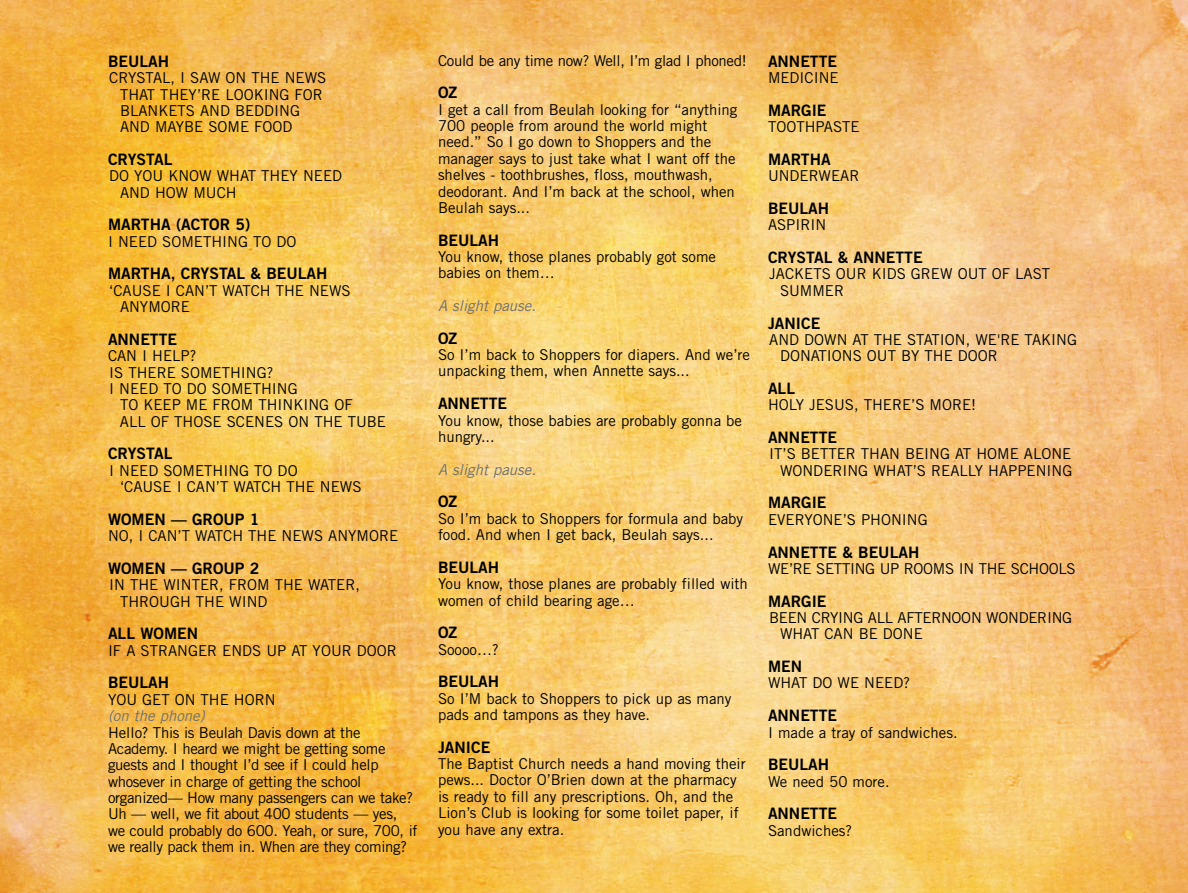
<style>
.page{position:relative;width:1188px;height:893px;background:#fff}
.page>*{position:absolute;margin:0;border:0;box-sizing:border-box;transform-origin:0 0}
.t1{font:15.75px "Trade Gothic Bold Two";color:#000}
.t2{font:15px/16.4px "Trade Gothic";color:#000}
.t3{font:15px/16.4px "Trade Gothic";letter-spacing:-.02em;color:#000}
.t4{font:italic 15px "Trade Gothic";color:#6d6e71}
</style>
<div class="page">
<img style="left:0;top:0;width:1188px;height:893px">
<p class="t1" style="left:108px;top:51px;width:63px">BEULAH</p>
<p class="t2" style="left:120px;top:69px;width:208px;text-indent:-11px">CRYSTAL, I SAW ON THE NEWS<br>THAT THEY’RE LOOKING FOR<br>BLANKETS AND BEDDING<br>AND MAYBE SOME FOOD</p>
<p class="t1" style="left:108px;top:149px;width:66px">CRYSTAL</p>
<p class="t2" style="left:120px;top:168px;width:224px;text-indent:-11px">DO YOU KNOW WHAT THEY NEED<br>AND HOW MUCH</p>
<p class="t1" style="left:108px;top:215px;width:144px">MARTHA (ACTOR 5)</p>
<p class="t2" style="left:108px;top:233px;width:190px">I NEED SOMETHING TO DO</p>
<p class="t1" style="left:108px;top:264px;width:221px">MARTHA, CRYSTAL &amp; BEULAH</p>
<p class="t2" style="left:120px;top:282px;width:232px;text-indent:-11px">‘CAUSE I CAN’T WATCH THE NEWS<br>ANYMORE</p>
<p class="t1" style="left:108px;top:329px;width:71px">ANNETTE</p>
<p class="t2" style="left:108px;top:347px;width:90px">CAN I HELP?</p>
<p class="t2" style="left:109px;top:364px;width:166px">IS THERE SOMETHING?</p>
<p class="t2" style="left:109px;top:380px;width:190px">I NEED TO DO SOMETHING</p>
<p class="t2" style="left:120px;top:396px;width:234px">TO KEEP ME FROM THINKING OF</p>
<p class="t2" style="left:120px;top:413px;width:268px">ALL OF THOSE SCENES ON THE TUBE</p>
<p class="t1" style="left:108px;top:444px;width:66px">CRYSTAL</p>
<p class="t2" style="left:120px;top:462px;width:243px;text-indent:-11px">I NEED SOMETHING TO DO<br>‘CAUSE I CAN’T WATCH THE NEWS</p>
<p class="t1" style="left:108px;top:509px;width:153px">WOMEN — GROUP 1</p>
<p class="t2" style="left:108px;top:527px;width:292px">NO, I CAN’T WATCH THE NEWS ANYMORE</p>
<p class="t1" style="left:108px;top:558px;width:153px">WOMEN — GROUP 2</p>
<p class="t2" style="left:120px;top:576px;width:241px;text-indent:-11px">IN THE WINTER, FROM THE WATER,<br>THROUGH THE WIND</p>
<p class="t1" style="left:108px;top:624px;width:92px">ALL WOMEN</p>
<p class="t2" style="left:108px;top:642px;width:290px">IF A STRANGER ENDS UP AT YOUR DOOR</p>
<p class="t1" style="left:108px;top:673px;width:63px">BEULAH</p>
<p class="t2" style="left:108px;top:691px;width:169px">YOU GET ON THE HORN</p>
<p class="t4" style="left:108px;top:706px;width:98px">(on the phone)</p>
<p class="t3" style="left:108px;top:723px;width:311px">Hello? This is Beulah Davis down at the Academy. I heard we might be getting some guests and I thought I’d see if I could help whosever in charge of getting the school organized— How many passengers can we take?<br>Uh — well, we fit about 400 students — yes, we could probably do 600. Yeah, or sure, 700, if we really pack them in. When are they coming?</p>
<p class="t3" style="left:438px;top:52px;width:310px">Could be any time now? Well, I’m glad I phoned!</p>
<p class="t1" style="left:438px;top:83px;width:21px">OZ</p>
<p class="t2" style="left:438px;top:101px;width:301px">I get a call from Beulah looking for “anything 700 people from around the world might need. ” So I go down to Shoppers and the manager says to just take what I want off the shelves - toothbrushes, floss, mouthwash, deodorant. And I’m back at the school, when Beulah says...</p>
<p class="t1" style="left:438px;top:230px;width:63px">BEULAH</p>
<p class="t2" style="left:438px;top:248px;width:280px">You know, those planes probably got some babies on them…</p>
<p class="t4" style="left:438px;top:296px;width:99px">A slight pause.</p>
<p class="t1" style="left:438px;top:328px;width:21px">OZ</p>
<p class="t2" style="left:438px;top:346px;width:314px">So I’m back to Shoppers for diapers. And we’re unpacking them, when Annette says...</p>
<p class="t1" style="left:438px;top:394px;width:71px">ANNETTE</p>
<p class="t2" style="left:438px;top:412px;width:306px">You know, those babies are probably gonna be hungry...</p>
<p class="t4" style="left:438px;top:460px;width:99px">A slight pause.</p>
<p class="t1" style="left:438px;top:492px;width:21px">OZ</p>
<p class="t2" style="left:438px;top:510px;width:307px">So I’m back to Shoppers for formula and baby food. And when I get back, Beulah says...</p>
<p class="t1" style="left:438px;top:557px;width:63px">BEULAH</p>
<p class="t2" style="left:438px;top:575px;width:311px">You know, those planes are probably filled with women of child bearing age…</p>
<p class="t1" style="left:438px;top:623px;width:21px">OZ</p>
<p class="t2" style="left:438px;top:641px;width:62px">Soooo…?</p>
<p class="t1" style="left:438px;top:672px;width:63px">BEULAH</p>
<p class="t2" style="left:438px;top:690px;width:295px">So I’M back to Shoppers to pick up as many pads and tampons as they have.</p>
<p class="t1" style="left:438px;top:737px;width:54px">JANICE</p>
<p class="t2" style="left:438px;top:755px;width:309px">The Baptist Church needs a hand moving their pews... Doctor O’Brien down at the pharmacy is ready to fill any prescriptions. Oh, and the Lion’s Club is looking for some toilet paper, if you have any extra.</p>
<p class="t1" style="left:768px;top:51px;width:71px">ANNETTE</p>
<p class="t2" style="left:768px;top:69px;width:72px">MEDICINE</p>
<p class="t1" style="left:768px;top:100px;width:60px">MARGIE</p>
<p class="t2" style="left:768px;top:118px;width:93px">TOOTHPASTE</p>
<p class="t1" style="left:768px;top:149px;width:64px">MARTHA</p>
<p class="t2" style="left:768px;top:168px;width:93px">UNDERWEAR</p>
<p class="t1" style="left:768px;top:199px;width:63px">BEULAH</p>
<p class="t2" style="left:768px;top:217px;width:60px">ASPIRIN</p>
<p class="t1" style="left:768px;top:248px;width:156px">CRYSTAL &amp; ANNETTE</p>
<p class="t2" style="left:780px;top:266px;width:272px;text-indent:-11px">JACKETS OUR KIDS GREW OUT OF LAST<br>SUMMER</p>
<p class="t1" style="left:768px;top:313px;width:54px">JANICE</p>
<p class="t2" style="left:780px;top:331px;width:299px;text-indent:-11px">AND DOWN AT THE STATION, WE'RE TAKING<br>DONATIONS OUT BY THE DOOR</p>
<p class="t1" style="left:768px;top:378px;width:29px">ALL</p>
<p class="t2" style="left:768px;top:396px;width:210px">HOLY JESUS, THERE’S MORE!</p>
<p class="t1" style="left:768px;top:427px;width:71px">ANNETTE</p>
<p class="t2" style="left:769px;top:445px;width:305px;text-align:right">IT’S BETTER THAN BEING AT HOME ALONE<br>WONDERING WHAT’S REALLY HAPPENING</p>
<p class="t1" style="left:768px;top:493px;width:60px">MARGIE</p>
<p class="t2" style="left:768px;top:511px;width:161px">EVERYONE’S PHONING</p>
<p class="t1" style="left:768px;top:542px;width:153px">ANNETTE &amp; BEULAH</p>
<p class="t3" style="left:768px;top:560px;width:309px">WE’RE SETTING UP ROOMS IN THE SCHOOLS</p>
<p class="t1" style="left:768px;top:591px;width:60px">MARGIE</p>
<p class="t3" style="left:780px;top:609px;width:294px;text-indent:-11px">BEEN CRYING ALL AFTERNOON WONDERING<br>WHAT CAN BE DONE</p>
<p class="t1" style="left:768px;top:656px;width:36px">MEN</p>
<p class="t2" style="left:768px;top:674px;width:144px">WHAT DO WE NEED?</p>
<p class="t1" style="left:768px;top:705px;width:71px">ANNETTE</p>
<p class="t2" style="left:768px;top:723px;width:188px">I made a tray of sandwiches.</p>
<p class="t1" style="left:768px;top:754px;width:63px">BEULAH</p>
<p class="t2" style="left:768px;top:772px;width:120px">We need 50 more.</p>
<p class="t1" style="left:768px;top:803px;width:71px">ANNETTE</p>
<p class="t2" style="left:768px;top:822px;width:86px">Sandwiches?</p>
</div>
